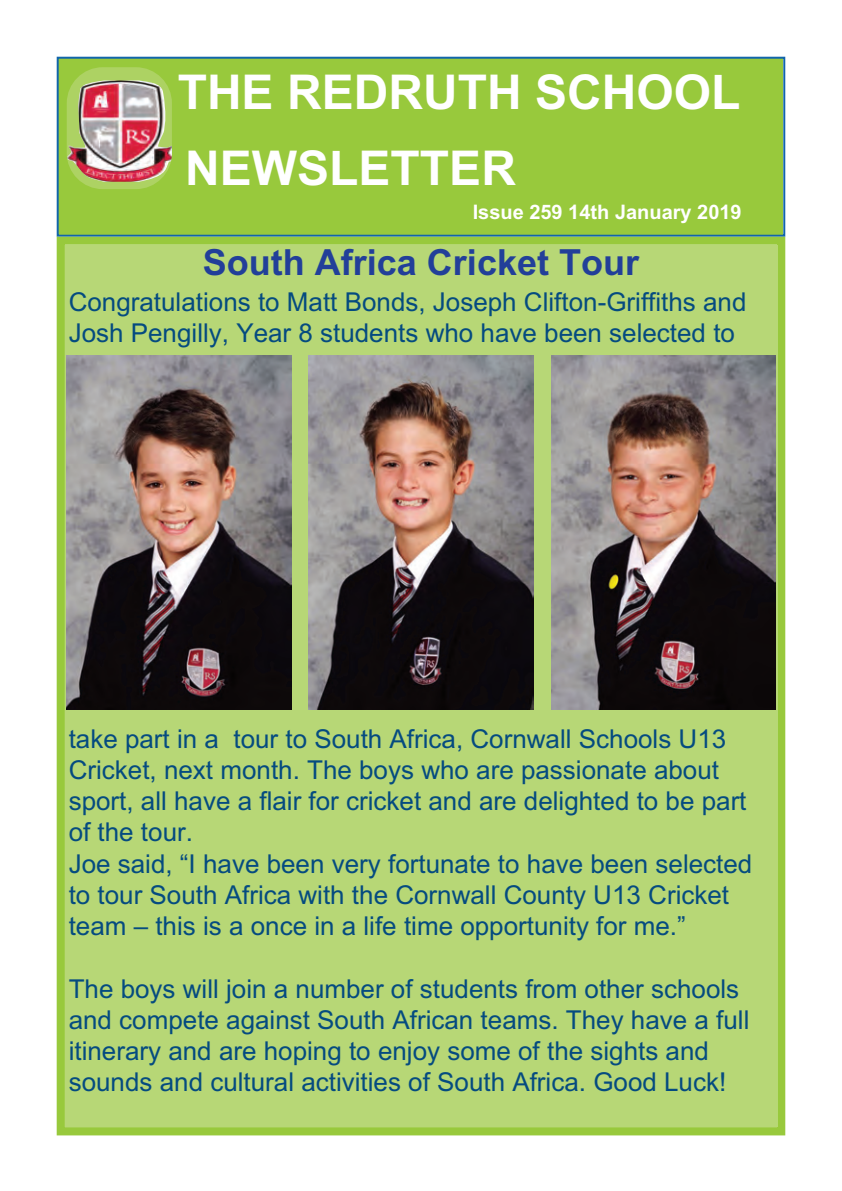
<style>
.page{position:relative;width:842px;height:1191px;background:#fff}
.page>*{position:absolute;margin:0;border:0;box-sizing:border-box;transform-origin:0 0}
.t1{font:700 48px/76px "Arial";color:#fff}
.t2{font:700 36px "Arial";color:#223f99}
.t3{font:26px/31.2px "Arial";color:#054b80}
.t4{font:700 20px "Arial";color:#fff}
</style>
<div class="page">
<div style="left:59px;top:59px;width:724px;height:176px;background:#98c93c"></div>
<div style="left:57px;top:57px;width:728px;height:180px;border:2px solid #1165ab"></div>
<div style="left:67px;top:67px;width:105px;height:122px;background:#add263;border-radius:36px"></div>
<img style="left:67px;top:80px;width:105px;height:102px">
<div style="left:65px;top:245px;width:712px;height:882px;background:#b7d776"></div>
<div style="left:57px;top:237px;width:728px;height:898px;border:8px solid #98c93c"></div>
<img style="left:67px;top:355px;width:224px;height:354px">
<img style="left:309px;top:355px;width:224px;height:354px">
<img style="left:551px;top:355px;width:225px;height:354px">
<h1 class="t1" style="left:178px;top:54px;width:564px">THE REDRUTH SCHOOL<br>NEWSLETTER</h1>
<p class="t4" style="left:473px;top:201px;width:271px">Issue 259 14th January 2019</p>
<h2 class="t2" style="left:203px;top:241px;width:438px">South Africa Cricket Tour</h2>
<p class="t3" style="left:69px;top:289px;width:679px">Congratulations to Matt Bonds, Joseph Clifton-Griffiths and<br>Josh Pengilly, Year 8 students who have been selected to</p>
<p class="t3" style="left:69px;top:725px;width:685px">take part in a tour to South Africa, Cornwall Schools U13<br>Cricket, next month. The boys who are passionate about sport, all have a flair for cricket and are delighted to be part of the tour.<br>Joe said, “I have been very fortunate to have been selected to tour South Africa with the Cornwall County U13 Cricket team – this is a once in a life time opportunity for me.”</p>
<p class="t3" style="left:69px;top:975px;width:682px">The boys will join a number of students from other schools and compete against South African teams. They have a full itinerary and are hoping to enjoy some of the sights and sounds and cultural activities of South Africa. Good Luck!</p>
</div>
